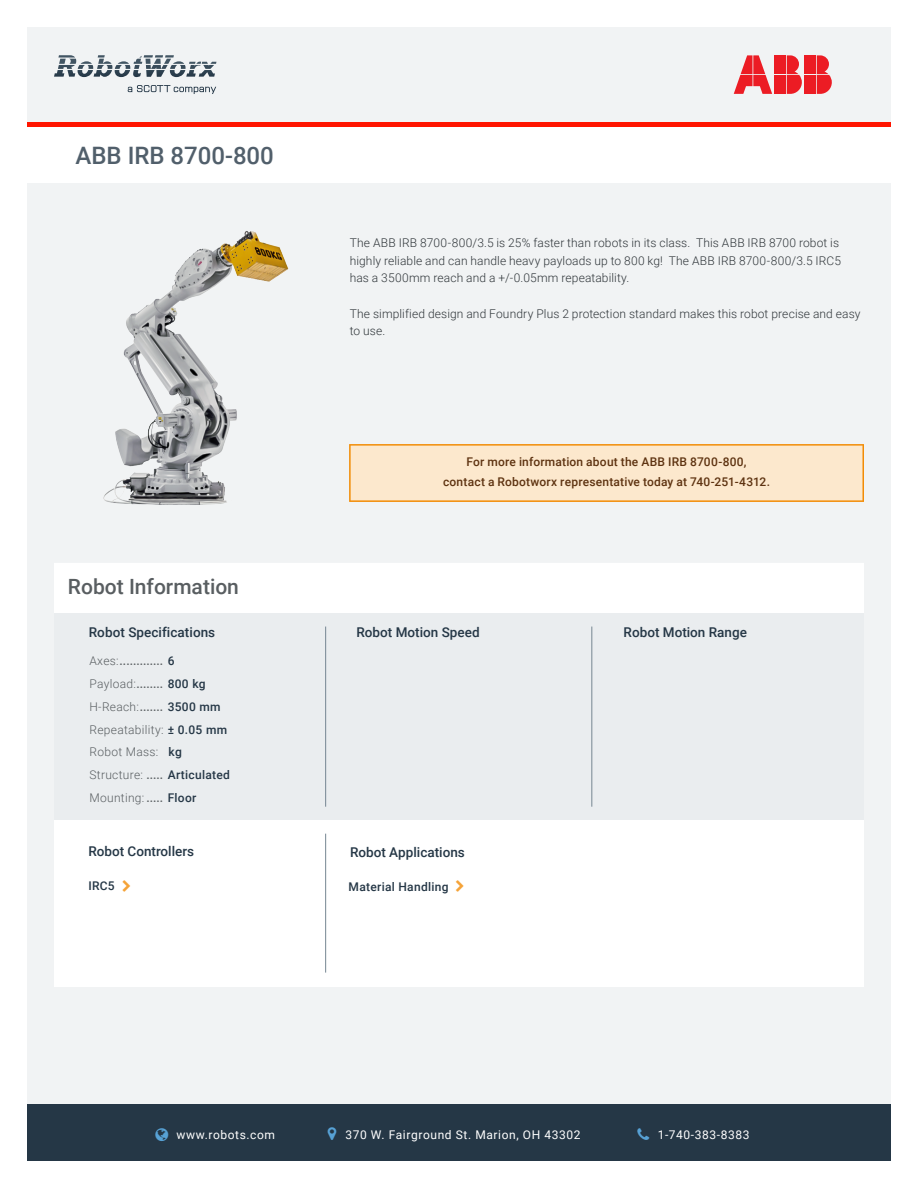
<style>
.page{position:relative;width:918px;height:1188px;background:#fff}
.page>*{position:absolute;margin:0;border:0;box-sizing:border-box;transform-origin:0 0}
.t1{font:500 24px "Roboto";color:#515f6b}
.t2{font:500 21px "Roboto";color:#595e61}
.t3{font:500 13.5px "Roboto";color:#253746}
.t4{font:300 12px/17.7px "Roboto";letter-spacing:.01em;color:#30363a}
.t5{font:300 12px/22.8px "Roboto";letter-spacing:.025em;color:#595e61}
.t6{font:500 12px/19.8px "Roboto";letter-spacing:.015em;color:#5e3311;text-align:center}
.t7{font:12px "Roboto";letter-spacing:.05em;color:#fff}
.t8{font:500 12px "Roboto";letter-spacing:.025em;color:#253746}
.s1{font-weight:500}
.s2{font-weight:500;color:#253746}
</style>
<div class="page">
<div style="left:27px;top:27px;width:864px;height:1134px;background:#f1f3f4"></div>
<div style="left:54px;top:563px;width:810px;height:50px;background:#fff"></div>
<div style="left:54px;top:613px;width:810px;height:207px;background:#eaedef"></div>
<div style="left:54px;top:820px;width:810px;height:166px;background:#fff"></div>
<hr style="left:325px;top:627px;width:1px;height:180px;background:#768692">
<hr style="left:325px;top:834px;width:1px;height:139px;background:#768692">
<hr style="left:592px;top:627px;width:1px;height:180px;background:#768692">
<div style="left:27px;top:127px;width:864px;height:56px;background:#fff"></div>
<div style="left:27px;top:1105px;width:864px;height:56px;background:#253746"></div>
<img style="left:103px;top:231px;width:186px;height:274px">
<svg style="left:349px;top:444px;width:515px;height:58px;background:#fbe2c1"></svg>
<svg style="left:128px;top:85px;width:88px;height:9px"></svg>
<svg style="left:54px;top:55px;width:162px;height:22px"></svg>
<svg style="left:734px;top:55px;width:38px;height:39px"></svg>
<div style="left:775px;top:55px;width:11px;height:19px;background:#ec1c24"></div>
<svg style="left:787px;top:55px;width:15px;height:39px"></svg>
<div style="left:775px;top:75px;width:11px;height:19px;background:#ec1c24"></div>
<div style="left:805px;top:55px;width:11px;height:19px;background:#ec1c24"></div>
<svg style="left:817px;top:55px;width:15px;height:39px"></svg>
<div style="left:805px;top:75px;width:11px;height:19px;background:#ec1c24"></div>
<div style="left:27px;top:122px;width:864px;height:5px;background:#ff1500"></div>
<h1 class="t1" style="left:76px;top:138px;width:200px">ABB IRB 8700-800</h1>
<h2 class="t2" style="left:68px;top:572px;width:173px">Robot Information</h2>
<p class="t3" style="left:89px;top:623px;width:128px">Robot Specifications</p>
<p class="t5" style="left:89px;top:649px;width:142px">Axes:<span class="s1">.............</span> <span class="s2">6<br></span>Payload:<span class="s1">........</span> <span class="s2">800 kg<br></span>H-Reach:<span class="s1">.......</span> <span class="s2">3500 mm<br></span>Repeatability: <span class="s2">± 0.05 mm<br></span>Robot Mass: <span class="s2">kg<br></span>Structure: <span class="s1">.....</span> <span class="s2">Articulated<br></span>Mounting: <span class="s1">.....</span> <span class="s2">Floor</span></p>
<p class="t3" style="left:88px;top:842px;width:107px">Robot Controllers</p>
<p class="t8" style="left:88px;top:878px;width:28px">IRC5</p>
<p class="t4" style="left:350px;top:233px;width:493px">The ABB IRB 8700-800/3.5 is 25% faster than robots in its class. This ABB IRB 8700 robot is highly reliable and can handle heavy payloads up to 800 kg! The ABB IRB 8700-800/3.5 IRC5 has a 3500mm reach and a +/-0.05mm repeatability.</p>
<p class="t4" style="left:350px;top:304px;width:512px">The simplified design and Foundry Plus 2 protection standard makes this robot precise and easy to use.</p>
<p class="t6" style="left:443px;top:452px;width:328px">For more information about the ABB IRB 8700-800,<br>contact a Robotworx representative today at 740-251-4312.</p>
<p class="t3" style="left:357px;top:623px;width:125px">Robot Motion Speed</p>
<p class="t3" style="left:624px;top:623px;width:125px">Robot Motion Range</p>
<p class="t3" style="left:350px;top:842px;width:116px">Robot Applications</p>
<p class="t8" style="left:349px;top:878px;width:102px">Material Handling</p>
<p class="t7" style="left:177px;top:1126px;width:100px">www.robots.com</p>
<p class="t7" style="left:345px;top:1126px;width:237px">370 W. Fairground St. Marion, OH 43302</p>
<p class="t7" style="left:658px;top:1126px;width:93px">1-740-383-8383</p>
</div>
